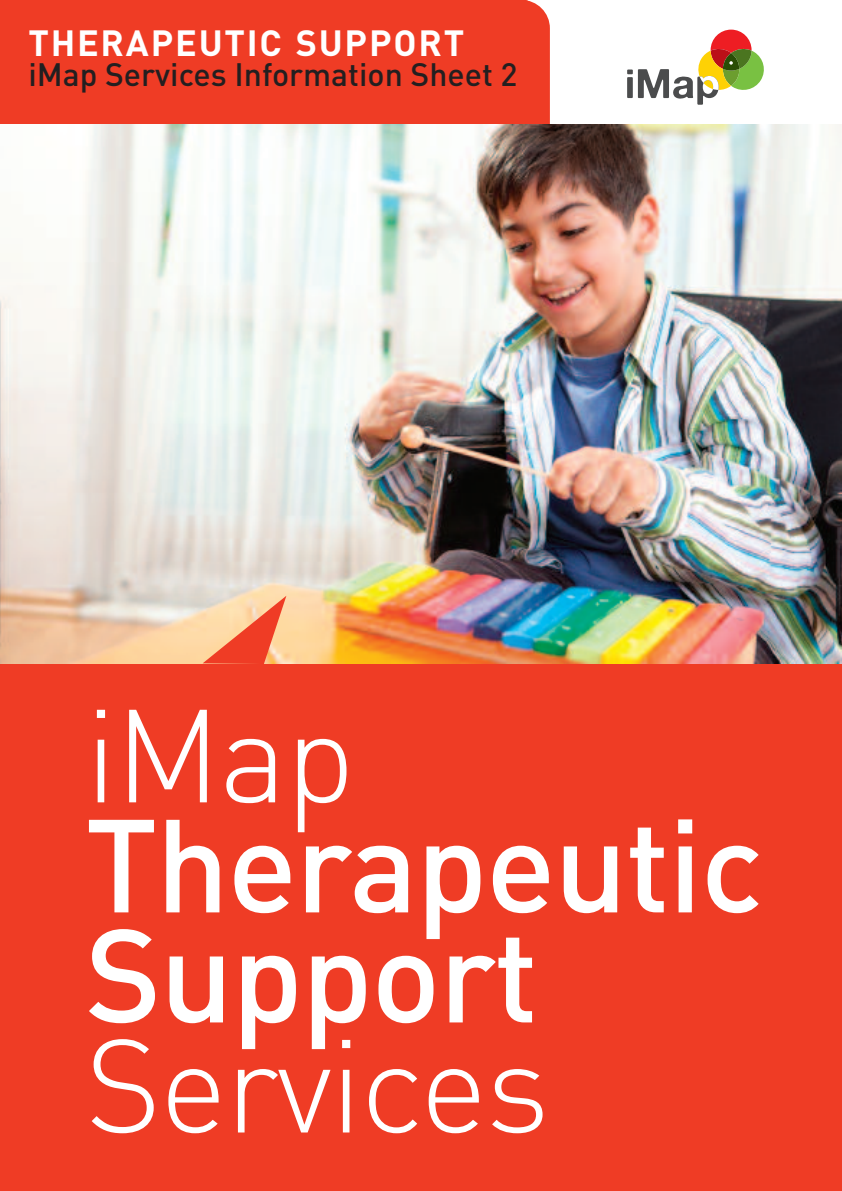
<style>
.page{position:relative;width:842px;height:1191px;background:#ef3c25}
.page>*{position:absolute;margin:0;border:0;box-sizing:border-box;transform-origin:0 0}
.t1{font:500 130px/110px "DIN";letter-spacing:-.015em;color:#fff}
.t2{font:300 130px "DIN";letter-spacing:-.015em;color:#fff}
.t3{font:700 36px "DIN";letter-spacing:.05em;color:#fff}
.t4{font:500 32px "DIN";color:#231f20}
</style>
<div class="page">
<div style="left:421px;top:0;width:421px;height:125px;background:#fff"></div>
<svg style="left:627px;top:30px;width:137px;height:75px"></svg>
<svg style="left:0;top:0;width:557px;height:125px"></svg>
<img style="left:0;top:125px;width:842px;height:538px">
<svg style="left:203px;top:596px;width:83px;height:68px"></svg>
<p class="t3" style="left:28px;top:21px;width:437px">THERAPEUTIC SUPPORT</p>
<p class="t4" style="left:28px;top:55px;width:491px">iMap Services Information Sheet 2</p>
<h1 class="t2" style="left:85px;top:678px;width:272px">iMap</h1>
<h1 class="t1" style="left:85px;top:806px;width:680px">Therapeutic<br>Support</h1>
<h1 class="t2" style="left:85px;top:1008px;width:466px">Services</h1>
</div>
